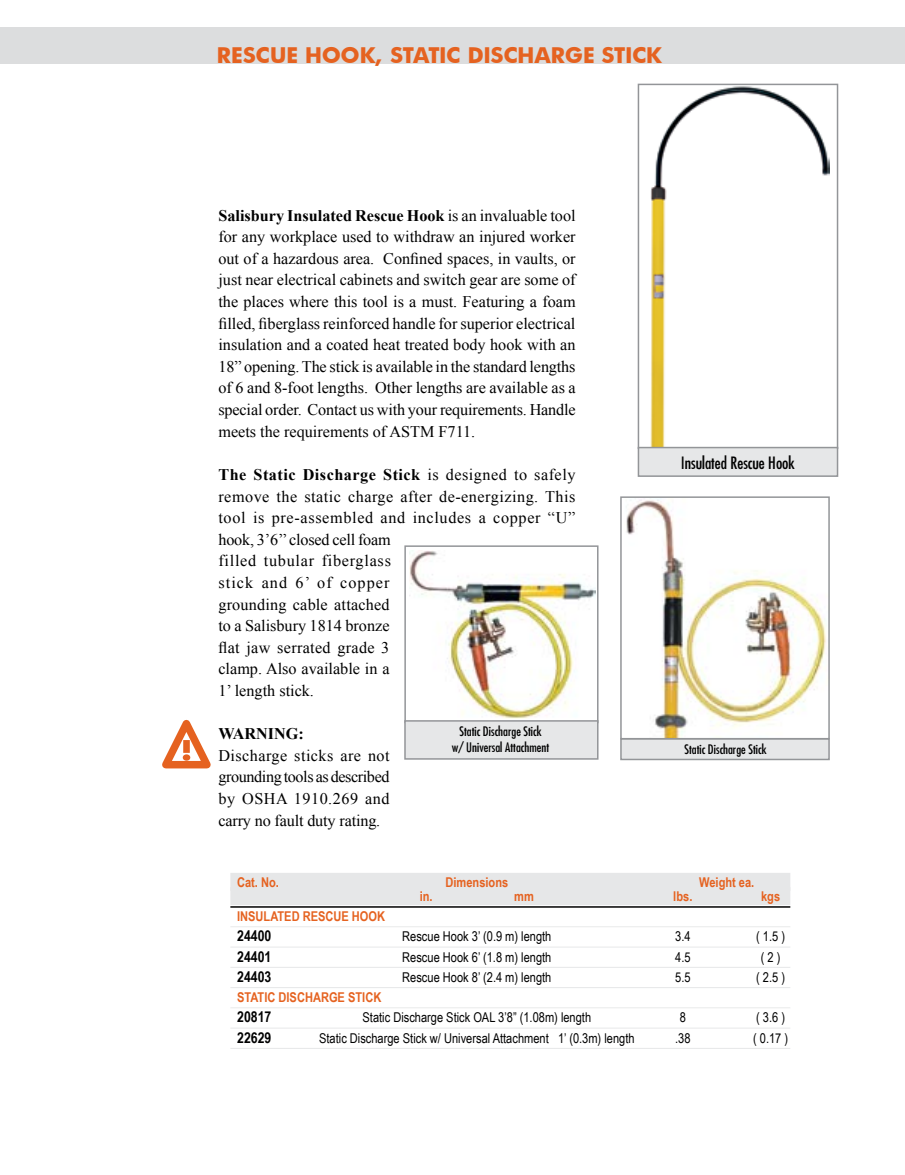
<style>
.page{position:relative;width:905px;height:1175px;background:#fff}
.page>*{position:absolute;margin:0;border:0;box-sizing:border-box;transform-origin:0 0}
.t1{font:700 21px "Futura";color:#e56220}
.t2{font:condensed 16.5px "Futura";color:#000}
.t3{font:16.2px/21.6px "Times New Roman";letter-spacing:.01em;color:#000;text-align:justify}
.t4{font:700 16.2px "Times New Roman";color:#000}
.t5{font:700 15px "Arial Narrow";color:#000}
.t6{font:13.5px "Arial Narrow";color:#000}
.t7{font:700 13.5px "Arial Narrow";color:#e56220}
.t8{font:condensed 12.75px/15.3px "Futura";color:#000;text-align:center}
.s1{font-weight:700}
</style>
<div class="page">
<div style="left:0;top:27px;width:904px;height:36px;background:#dcddde"></div>
<div style="left:230px;top:872px;width:560px;height:18px;background:#e6e7e8"></div>
<div style="left:230px;top:887px;width:560px;height:18px;background:#e6e7e8"></div>
<hr style="left:230px;top:906px;width:560px;height:1px;background:#000">
<hr style="left:230px;top:926px;width:560px;height:1px;background:#e6e7e8">
<hr style="left:230px;top:946px;width:560px;height:1px;background:#e6e7e8">
<hr style="left:230px;top:967px;width:560px;height:1px;background:#e6e7e8">
<hr style="left:230px;top:987px;width:560px;height:1px;background:#e6e7e8">
<hr style="left:230px;top:1007px;width:560px;height:1px;background:#e6e7e8">
<hr style="left:230px;top:1027px;width:560px;height:1px;background:#e6e7e8">
<hr style="left:230px;top:1048px;width:560px;height:1px;background:#e6e7e8">
<img style="left:650px;top:87px;width:179px;height:359px">
<div style="left:637px;top:84px;width:201px;height:365px;border:2px solid #939598"></div>
<div style="left:637px;top:447px;width:201px;height:30px;background:#e6e7e8;border:2px solid #939598"></div>
<img style="left:626px;top:499px;width:200px;height:237px">
<div style="left:620px;top:496px;width:209px;height:243px;border:2px solid #939598"></div>
<div style="left:620px;top:738px;width:209px;height:22px;background:#e6e7e8;border:2px solid #939598"></div>
<img style="left:410px;top:550px;width:185px;height:169px">
<div style="left:404px;top:545px;width:194px;height:178px;border:2px solid #939598"></div>
<div style="left:404px;top:720px;width:194px;height:39px;background:#e6e7e8;border:2px solid #939598"></div>
<svg style="left:162px;top:719px;width:49px;height:50px"></svg>
<p class="t1" style="left:217px;top:41px;width:42px">RESCU</p>
<p class="t1" style="left:286px;top:41px;width:55px">E HOOK</p>
<p class="t1" style="left:376px;top:41px;width:40px">, STATIC</p>
<p class="t1" style="left:467px;top:41px;width:15px">DISCHA</p>
<p class="t1" style="left:551px;top:41px;width:77px">RGE STICK</p>
<p class="t3" style="left:218px;top:204px;width:359px"><span class="s1">Salisbury Insulated Rescue Hook</span> is an invaluable tool for any workplace used to withdraw an injured worker out of a hazardous area. Confined spaces, in vaults, or just near electrical cabinets and switch gear are some of the places where this tool is a must. Featuring a foam filled, fiberglass reinforced handle for superior electrical insulation and a coated heat treated body hook with an 18” opening. The stick is available in the standard lengths of 6 and 8-foot lengths. Other lengths are available as a special order. Contact us with your requirements. Handle meets the requirements of ASTM F711.</p>
<p class="t3" style="left:218px;top:463px;width:358px;text-align:left"><span class="s1">The Static Discharge Stick</span> is designed to safely remove the static charge after de-energizing. This tool is pre-assembled and includes a copper “U” hook, 3’6’’ closed cell foam<br>filled tubular fiberglass<br>stick and 6’ of copper<br>grounding cable attached<br>to a Salisbury 1814 bronze<br>flat jaw serrated grade 3<br>clamp. Also available in a<br>1’ length stick.</p>
<p class="t4" style="left:218px;top:722px;width:87px">WARNING:</p>
<p class="t3" style="left:218px;top:744px;width:173px">Discharge sticks are not grounding tools as described by OSHA 1910.269 and carry no fault duty rating.</p>
<p class="t8" style="left:452px;top:723px;width:99px">Static Discharge Stick<br>w/ Universal Attachment</p>
<p class="t2" style="left:681px;top:452px;width:115px">Insulated Rescue Hook</p>
<p class="t8" style="left:684px;top:741px;width:84px">Static Discharge Stick</p>
<p class="t7" style="left:237px;top:871px;width:43px">Cat. No.</p>
<p class="t7" style="left:445px;top:871px;width:64px">Dimensions</p>
<p class="t7" style="left:699px;top:871px;width:57px">Weight ea.</p>
<p class="t7" style="left:420px;top:885px;width:14px">in.</p>
<p class="t7" style="left:514px;top:885px;width:21px">mm</p>
<p class="t7" style="left:673px;top:885px;width:21px">lbs.</p>
<p class="t7" style="left:761px;top:885px;width:21px">kgs</p>
<p class="t7" style="left:237px;top:906px;width:133px">INSULATED RESCUE HOOK</p>
<p class="t5" style="left:237px;top:924px;width:36px">24400</p>
<p class="t6" style="left:402px;top:926px;width:151px">Rescue Hook 3’ (0.9 m) length</p>
<p class="t6" style="left:675px;top:926px;width:17px">3.4</p>
<p class="t6" style="left:756px;top:926px;width:30px">( 1.5 )</p>
<p class="t5" style="left:237px;top:945px;width:36px">24401</p>
<p class="t6" style="left:402px;top:947px;width:151px">Rescue Hook 6’ (1.8 m) length</p>
<p class="t6" style="left:675px;top:947px;width:17px">4.5</p>
<p class="t6" style="left:760px;top:947px;width:21px">( 2 )</p>
<p class="t5" style="left:237px;top:965px;width:36px">24403</p>
<p class="t6" style="left:402px;top:967px;width:151px">Rescue Hook 8’ (2.4 m) length</p>
<p class="t6" style="left:675px;top:967px;width:17px">5.5</p>
<p class="t6" style="left:756px;top:967px;width:30px">( 2.5 )</p>
<p class="t7" style="left:237px;top:987px;width:7px">STATI</p>
<p class="t7" style="left:267px;top:987px;width:114px">C DISCHARGE STICK</p>
<p class="t5" style="left:237px;top:1005px;width:36px">20817</p>
<p class="t6" style="left:362px;top:1007px;width:230px">Static Discharge Stick OAL 3’8” (1.08m) length</p>
<p class="t6" style="left:679px;top:1007px;width:8px">8</p>
<p class="t6" style="left:756px;top:1007px;width:30px">( 3.6 )</p>
<p class="t5" style="left:237px;top:1026px;width:36px">22629</p>
<p class="t6" style="left:319px;top:1028px;width:317px">Static Discharge Stick w/ Universal Attachment 1’ (0.3m) length</p>
<p class="t6" style="left:675px;top:1028px;width:17px">.38</p>
<p class="t6" style="left:753px;top:1028px;width:37px">( 0.17 )</p>
</div>
